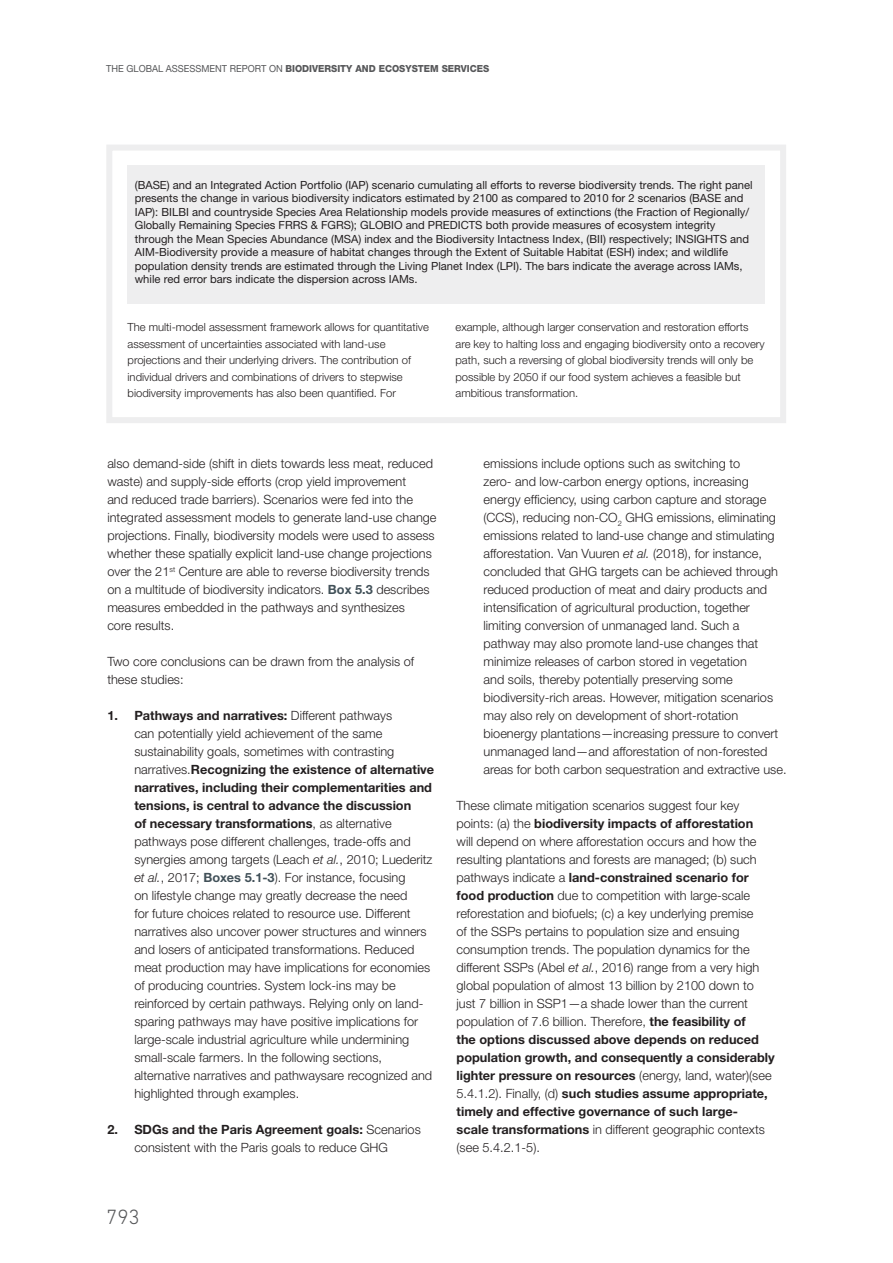
<style>
.page{position:relative;width:893px;height:1263px;background:#fff}
.page>*{position:absolute;margin:0;border:0;box-sizing:border-box;transform-origin:0 0}
.t1{font:300 21px "DIN Next LT Pro";color:#57585a}
.t2{font:300 12.75px/18px "Helvetica Neue LT Pro";color:#231f20}
.t3{font:11.25px/13.5px "Helvetica Neue LT Pro";color:#231f20}
.t4{font:300 11.25px/16.5px "Helvetica Neue LT Std";color:#231f20}
.t5{font:800 9.75px "Helvetica Neue LT Pro";color:#57585a;scale:.95 1}
.s1{font-weight:400}
.s2{font-weight:700;color:#425159}
.s3{font-weight:700}
.s4{font-style:italic}
</style>
<div class="page">
<div style="left:106px;top:145px;width:680px;height:278px;border:6px solid #eeeeef"></div>
<div style="left:128px;top:166px;width:637px;height:138px;background:#eeeeef"></div>
<p class="t5" style="left:106px;top:63px;width:405px"><span class="s1">THE GLOBAL ASSESSMENT REPORT ON</span> BIODIVERSITY AND ECOSYSTEM SERVICES</p>
<p class="t3" style="left:135px;top:178px;width:619px">(BASE) and an Integrated Action Portfolio (IAP) scenario cumulating all efforts to reverse biodiversity trends . The right panel presents the change in various biodiversity indicators estimated by 2100 as compared to 2010 for 2 scenarios (BASE and IAP): BILBI and countryside Species Area Relationship models provide measures of extinctions (the Fraction of Regionally/ Globally Remaining Species FRRS &amp; FGRS); GLOBIO and PREDICTS both provide measures of ecosystem integrity through the Mean Species Abundance (MSA) index and the Biodiversity Intactness Index, (BII) respectively; INSIGHTS and AIM-Biodiversity provide a measure of habitat changes through the Extent of Suitable Habitat (ESH) index; and wildlife population density trends are estimated through the Living Planet Index (LPI) . The bars indicate the average across IAMs, while red error bars indicate the dispersion across IAMs .</p>
<p class="t4" style="left:128px;top:319px;width:303px">The multi-model assessment framework allows for quantitative assessment of uncertainties associated with land-use projections and their underlying drivers. The contribution of individual drivers and combinations of drivers to stepwise biodiversity improvements has also been quantified. For</p>
<p class="t4" style="left:455px;top:319px;width:311px">example, although larger conservation and restoration efforts are key to halting loss and engaging biodiversity onto a recovery path, such a reversing of global biodiversity trends will only be possible by 2050 if our food system achieves a feasible but ambitious transformation.</p>
<p class="t2" style="left:107px;top:454px;width:331px">also demand-side (shift in diets towards less meat, reduced waste) and supply-side efforts (crop yield improvement<br>and reduced trade barriers). Scenarios were fed into the integrated assessment models to generate land-use change projections. Finally, biodiversity models were used to assess whether these spatially explicit land-use change projections over the 21<sup>st</sup> Centure are able to reverse biodiversity trends on a multitude of biodiversity indicators. <span class="s2">Box 5.3</span> describes measures embedded in the pathways and synthesizes<br>core results.</p>
<p class="t2" style="left:107px;top:652px;width:308px">Two core conclusions can be drawn from the analysis of these studies:</p>
<p class="t2" style="left:134px;top:706px;width:301px;text-indent:-27px"><span class="s3">1. Pathways and narratives:</span> Different pathways<br>can potentially yield achievement of the same sustainability goals, sometimes with contrasting narratives.<span class="s3">Recognizing the existence of alternative narratives, including their complementarities and tensions, is central to advance the discussion<br>of necessary transformations</span>, as alternative pathways pose different challenges, trade-offs and synergies among targets (Leach <span class="s4">et al.</span>, 2010; Luederitz <span class="s4">et al.</span>, 2017; <span class="s2">Boxes 5.1-3</span>). For instance, focusing<br>on lifestyle change may greatly decrease the need<br>for future choices related to resource use. Different narratives also uncover power structures and winners and losers of anticipated transformations. Reduced meat production may have implications for economies of producing countries. System lock-ins may be reinforced by certain pathways. Relying only on land&shy;sparing pathways may have positive implications for large-scale industrial agriculture while undermining small-scale farmers. In the following sections, alternative narratives and pathwaysare recognized and highlighted through examples.</p>
<p class="t2" style="left:107px;top:1120px;width:315px;text-align:center"><span class="s3">2. SDGs and the Paris Agreement goals:</span> Scenarios consistent with the Paris goals to reduce GHG</p>
<p class="t2" style="left:484px;top:454px;width:305px">emissions include options such as switching to<br>zero- and low-carbon energy options, increasing energy efficiency, using carbon capture and storage (CCS), reducing non-CO<sub>2</sub> GHG emissions, eliminating emissions related to land-use change and stimulating afforestation. Van Vuuren <span class="s4">et al.</span> (2018), for instance, concluded that GHG targets can be achieved through reduced production of meat and dairy products and intensification of agricultural production, together limiting conversion of unmanaged land. Such a pathway may also promote land-use changes that minimize releases of carbon stored in vegetation<br>and soils, thereby potentially preserving some biodiversity-rich areas. However, mitigation scenarios may also rely on development of short-rotation bioenergy plantations—increasing pressure to convert unmanaged land—and afforestation of non-forested areas for both carbon sequestration and extractive use.</p>
<p class="t2" style="left:457px;top:796px;width:320px">These climate mitigation scenarios suggest four key points: (a) the <span class="s3">biodiversity impacts of afforestation<br></span>will depend on where afforestation occurs and how the resulting plantations and forests are managed; (b) such pathways indicate a <span class="s3">land-constrained scenario for food production</span> due to competition with large-scale reforestation and biofuels; (c) a key underlying premise<br>of the SSPs pertains to population size and ensuing consumption trends. The population dynamics for the different SSPs (Abel <span class="s4">et al.</span>, 2016) range from a very high global population of almost 13 billion by 2100 down to just 7 billion in SSP1—a shade lower than the current population of 7.6 billion. Therefore, <span class="s3">the feasibility of<br>the options discussed above depends on reduced population growth, and consequently a considerably lighter pressure on resources</span> (energy, land, water)(see 5.4.1.2). Finally, (d) <span class="s3">such studies assume appropriate, timely and effective governance of such large-<br>scale transformations</span> in different geographic contexts (see 5.4.2.1-5).</p>
<h1 class="t1" style="left:106px;top:1205px;width:35px">793</h1>
</div>
